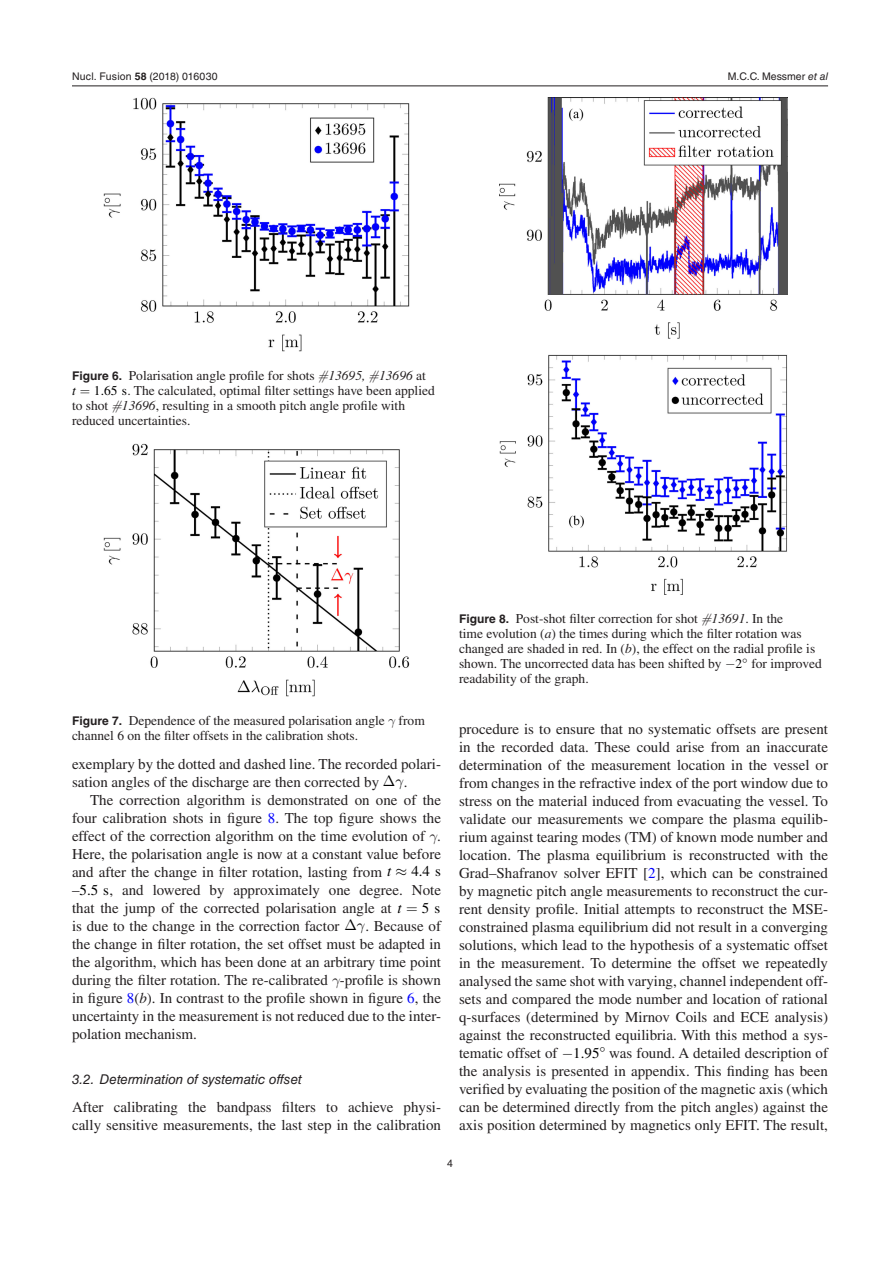
<style>
.page{position:relative;width:893px;height:1263px;background:#fff}
.page>*{position:absolute;margin:0;border:0;box-sizing:border-box;transform-origin:0 0}
.t1{font:15px/18px "Times LT Std";color:#231f20}
.t2{font:13.5px/15px "Times LT Std";color:#231f20}
.t3{font:italic 13.5px "Helvetica LT Std";color:#231f20}
.t4{font:10.5px "Helvetica LT Std";letter-spacing:.015em;color:#231f20}
.s1{font-family:"Helvetica";font-weight:700}
.s2{font-family:"Helvetica"}
.s3{font-style:italic}
.s4{font-family:"Helvetica LT Std";font-weight:700;font-size:12px}
.s5{font-family:"Nimbus Rom No 9 L";font-style:italic;color:#000}
.s6{font-family:"CMR10";color:#000}
.s7{font-family:"Nimbus Rom No 9 L";color:#000}
.s8{font-family:"CMMI10";color:#000}
.s9{color:#00f}
.s10{font-family:"CMSY10";color:#000}
.s11{font-family:"STIX General"}
</style>
<div class="page">
<hr style="left:72px;top:86px;width:756px;height:1px;background:#231f20">
<img style="left:104px;top:97px;width:305px;height:255px">
<img style="left:104px;top:443px;width:305px;height:254px">
<img style="left:500px;top:97px;width:287px;height:497px">
<p class="t4" style="left:72px;top:70px;width:147px">Nucl. Fusion <span class="s1">58</span> (<span class="s2">2018</span>) 016030</p>
<p class="t4" style="left:728px;top:70px;width:102px">M.C.C. Messmer <span class="s3">et al</span></p>
<p class="t2" style="left:72px;top:368px;width:364px"><span class="s4">Figure 6.</span> Polarisation angle profile for shots <span class="s3">13695, 13696</span> at<br><span class="s5">t</span> <span class="s6">=</span> <span class="s7">1.65 s</span>. The calculated, optimal filter settings have been applied to shot <span class="s3">13696</span>, resulting in a smooth pitch angle profile with reduced uncertainties.</p>
<p class="t2" style="left:72px;top:713px;width:354px"><span class="s4">Figure 7.</span> Dependence of the measured polarisation angle from channel 6 on the filter offsets in the calibration shots.</p>
<p class="t1" style="left:72px;top:754px;width:371px">exemplary by the dotted and dashed line. The recorded polari&shy;sation angles of the discharge are then corrected by <span class="s6">∆</span><span class="s8">γ</span>.</p>
<p class="t1" style="left:72px;top:790px;width:371px;text-align:justify;text-indent:18px">The correction algorithm is demonstrated on one of the four calibration shots in figure <span class="s9">8</span>. The top figure shows the effect of the correction algorithm on the time evolution of .<br>Here, the polarisation angle is now at a constant value before and after the change in filter rotation, lasting from <span class="s5">t</span> <span class="s10">≈</span> <span class="s7">4.4 s </span><span class="s11">–</span><span class="s7">5.5 s</span>, and lowered by approximately one degree. Note that the jump of the corrected polarisation angle at <span class="s5">t</span> <span class="s6">=</span> <span class="s7">5 s </span>is due to the change in the correction factor <span class="s6">∆</span><span class="s8">γ</span>. Because of the change in filter rotation, the set offset must be adapted in the algorithm, which has been done at an arbitrary time point during the filter rotation. The re-calibrated -profile is shown in figure <span class="s9">8</span>(<span class="s3">b</span>). In contrast to the profile shown in figure <span class="s9">6</span>, the uncertainty in the measurement is not reduced due to the inter&shy;polation mechanism.</p>
<p class="t3" style="left:72px;top:1071px;width:231px">3.2. Determination of systematic offset</p>
<p class="t1" style="left:72px;top:1098px;width:371px">After calibrating the bandpass filters to achieve physi&shy;cally sensitive measurements, the last step in the calibration</p>
<p class="t2" style="left:459px;top:611px;width:364px"><span class="s4">Figure 8.</span> Post-shot filter correction for shot <span class="s3">13691</span>. In the<br>time evolution (<span class="s3">a</span>) the times during which the filter rotation was changed are shaded in red. In (<span class="s3">b</span>), the effect on the radial profile is shown. The uncorrected data has been shifted by <span class="s10">−</span><span class="s7">2</span><sup>◦</sup> for improved readability of the graph.</p>
<p class="t1" style="left:459px;top:719px;width:371px;text-align:justify">procedure is to ensure that no systematic offsets are present in the recorded data. These could arise from an inaccurate determination of the measurement location in the vessel or from changes in the refractive index of the port window due to stress on the material induced from evacuating the vessel. To validate our measurements we compare the plasma equilib&shy;rium against tearing modes (TM) of known mode number and location. The plasma equilibrium is reconstructed with the Grad<span class="s11">–</span>Shafranov solver EFIT [<span class="s9">2</span>], which can be constrained by magnetic pitch angle measurements to reconstruct the cur&shy;rent density profile. Initial attempts to reconstruct the MSE&shy;constrained plasma equilibrium did not result in a converging solutions, which lead to the hypothesis of a systematic offset in the measurement. To determine the offset we repeatedly analysed the same shot with varying, channel independent off&shy;sets and compared the mode number and location of rational q-surfaces (determined by Mirnov Coils and ECE analysis) against the reconstructed equilibria. With this method a sys&shy;tematic offset of <span class="s10">−</span><span class="s7">1.95</span><sup>◦</sup> was found. A detailed description of the analysis is presented in appendix. This finding has been verified by evaluating the position of the magnetic axis (which can be determined directly from the pitch angles) against the axis position determined by magnetics only EFIT. The result,</p>
<p class="t4" style="left:447px;top:1157px;width:7px">4</p>
</div>
